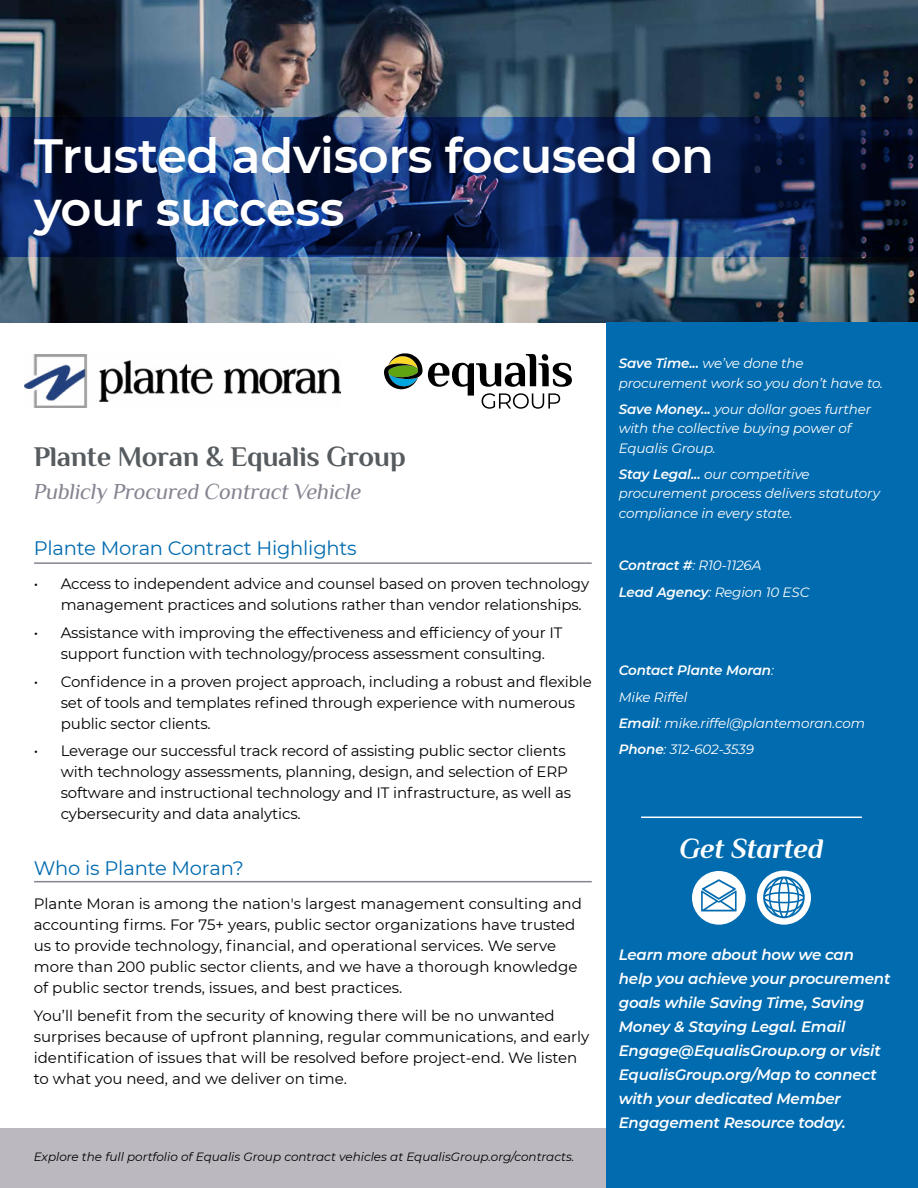
<style>
.page{position:relative;width:918px;height:1188px;background:#fff}
.page>*{position:absolute;margin:0;border:0;box-sizing:border-box;transform-origin:0 0}
.t1{font:600 48px/52.5px "Montserrat";letter-spacing:-.01em;color:#fff}
.t2{font:700 28.5px "Philosopher";letter-spacing:-.01em;color:#565b5f}
.t3{font:italic 700 28.5px "Philosopher";letter-spacing:-.01em;color:#fff}
.t4{font:italic 22.5px "Philosopher";letter-spacing:-.01em;color:#858591}
.t5{font:19.5px "Montserrat";letter-spacing:-.01em;color:#006baf}
.t6{font:15px/21px "Montserrat";letter-spacing:-.01em;color:#000}
.t7{font:italic 600 15px/24px "Montserrat";letter-spacing:-.01em;color:#fff}
.t8{font:italic 13.5px/19.5px "Montserrat";letter-spacing:-.01em;color:#fff}
.t9{font:italic 12px "Montserrat";color:#000}
.s1{font-weight:600}
</style>
<div class="page">
<img style="left:0;top:0;width:918px;height:322px">
<div style="left:0;top:1128px;width:605px;height:60px;background:#bbb9bf"></div>
<div style="left:606px;top:322px;width:312px;height:866px;background:#006baf"></div>
<svg style="left:0;top:117px;width:918px;height:139px;background:#162c5d"></svg>
<svg style="left:384px;top:353px;width:188px;height:56px"></svg>
<hr style="left:34px;top:562px;width:558px;height:2px;background:#858591">
<hr style="left:34px;top:881px;width:558px;height:1px;background:#858591">
<hr style="left:641px;top:817px;width:221px;height:1px;background:#fff">
<div style="left:692px;top:871px;width:54px;height:54px;background:#fff;border-radius:50%"></div>
<svg style="left:701px;top:879px;width:36px;height:32px"></svg>
<div style="left:757px;top:871px;width:54px;height:54px;background:#fff;border-radius:50%"></div>
<svg style="left:763px;top:877px;width:42px;height:41px"></svg>
<img style="left:25px;top:355px;width:316px;height:53px">
<h1 class="t1" style="left:34px;top:128px;width:682px">Trusted advisors focused on your success</h1>
<h2 class="t2" style="left:34px;top:437px;width:374px">Plante Moran &amp; Equalis Group</h2>
<h3 class="t4" style="left:34px;top:477px;width:329px">Publicly Procured Contract Vehicle</h3>
<h3 class="t5" style="left:34px;top:534px;width:325px">Plante Moran Contract Highlights</h3>
<p class="t6" style="left:61px;top:573px;width:530px;text-indent:-27px">• Access to independent advice and counsel based on proven technology management practices and solutions rather than vendor relationships.</p>
<p class="t6" style="left:61px;top:621px;width:503px;text-indent:-27px">• Assistance with improving the effectiveness and efficiency of your IT support function with technology/process assessment consulting.</p>
<p class="t6" style="left:61px;top:670px;width:533px;text-indent:-27px">• Confidence in a proven project approach, including a robust and flexible set of tools and templates refined through experience with numerous public sector clients.</p>
<p class="t6" style="left:61px;top:740px;width:512px;text-indent:-27px">• Leverage our successful track record of assisting public sector clients with technology assessments, planning, design, and selection of ERP software and instructional technology and IT infrastructure, as well as cybersecurity and data analytics.</p>
<h3 class="t5" style="left:34px;top:854px;width:212px">Who is Plante Moran?</h3>
<p class="t6" style="left:34px;top:893px;width:550px">Plante Moran is among the nation's largest management consulting and accounting firms. For 75+ years, public sector organizations have trusted us to provide technology, financial, and operational services. We serve more than 200 public sector clients, and we have a thorough knowledge of public sector trends, issues, and best practices.</p>
<p class="t6" style="left:34px;top:1004px;width:557px">You’ll benefit from the security of knowing there will be no unwanted surprises because of upfront planning, regular communications, and early identification of issues that will be resolved before project-end. We listen to what you need, and we deliver on time.</p>
<p class="t9" style="left:34px;top:1149px;width:542px">Explore the full portfolio of Equalis Group contract vehicles at EqualisGroup.org/contracts.</p>
<p class="t8" style="left:619px;top:353px;width:266px"><span class="s1">Save Time...</span> we’ve done the procurement work so you don’t have to.</p>
<p class="t8" style="left:619px;top:399px;width:254px"><span class="s1">Save Money...</span> your dollar goes further with the collective buying power of<br>Equalis Group.</p>
<p class="t8" style="left:619px;top:464px;width:263px"><span class="s1">Stay Legal...</span> our competitive procurement process delivers statutory compliance in every state.</p>
<p class="t8" style="left:619px;top:552px;width:192px;line-height:26.2px"><span class="s1">Contract #</span>: R10-1126A<br><span class="s1">Lead Agency</span>: Region 10 ESC</p>
<p class="t8" style="left:619px;top:657px;width:248px;line-height:26.2px"><span class="s1">Contact Plante Moran</span>:<br>Mike Riffel<br><span class="s1">Email</span>: mike.riffel@plantemoran.com<br><span class="s1">Phone</span>: 312-602-3539</p>
<h2 class="t3" style="left:680px;top:829px;width:145px">Get Started</h2>
<p class="t7" style="left:619px;top:942px;width:273px">Learn more about how we can help you achieve your procurement goals while Saving Time, Saving<br>Money &amp; Staying Legal. Email<br>Engage@EqualisGroup.org or visit<br>EqualisGroup.org/Map to connect with your dedicated Member<br>Engagement Resource today.</p>
</div>
